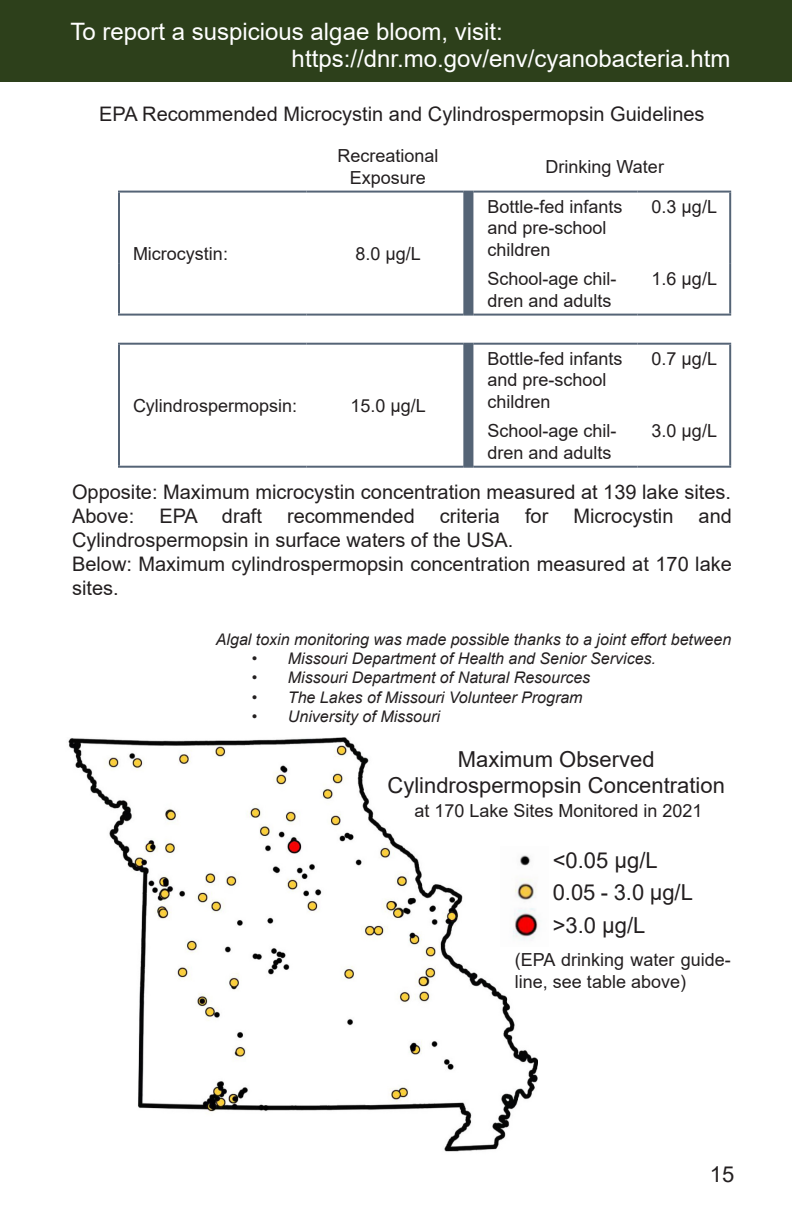
<style>
.page{position:relative;width:792px;height:1224px;background:#fff}
.page>*{position:absolute;margin:0;border:0;box-sizing:border-box;transform-origin:0 0}
.Body_Text{font:24px "Arial";color:#fff}
.Explanation_text{font:22px/26.4px "Arial";color:#231f20;text-align:center}
.Photo_Caption{font:20px/24px "Arial";color:#231f20}
.Bullets{font:18px/21.6px "Arial";color:#231f20}
.Explanation_text-2{font:18px "Arial";color:#231f20}
.Body_Text-2{font:italic 16px "Arial";color:#231f20}
</style>
<div class="page">
<img style="left:68px;top:737px;width:469px;height:415px">
<div style="left:0;top:0;width:792px;height:82px;background:#2d401b"></div>
<hr style="left:118px;top:191px;width:188px;height:2px;background:#556476">
<hr style="left:118px;top:193px;width:2px;height:71px;background:#556476">
<hr style="left:306px;top:191px;width:157px;height:2px;background:#556476">
<hr style="left:473px;top:191px;width:165px;height:2px;background:#556476">
<hr style="left:638px;top:191px;width:93px;height:2px;background:#556476">
<hr style="left:729px;top:193px;width:2px;height:71px;background:#556476">
<hr style="left:118px;top:264px;width:2px;height:50px;background:#556476">
<hr style="left:729px;top:264px;width:2px;height:50px;background:#556476">
<hr style="left:118px;top:314px;width:188px;height:2px;background:#556476">
<hr style="left:306px;top:314px;width:157px;height:2px;background:#556476">
<hr style="left:473px;top:314px;width:165px;height:2px;background:#556476">
<hr style="left:638px;top:314px;width:93px;height:2px;background:#556476">
<hr style="left:118px;top:343px;width:188px;height:2px;background:#556476">
<hr style="left:118px;top:345px;width:2px;height:71px;background:#556476">
<hr style="left:306px;top:343px;width:157px;height:2px;background:#556476">
<hr style="left:473px;top:343px;width:165px;height:2px;background:#556476">
<hr style="left:638px;top:343px;width:93px;height:2px;background:#556476">
<hr style="left:729px;top:345px;width:2px;height:71px;background:#556476">
<hr style="left:118px;top:416px;width:2px;height:50px;background:#556476">
<hr style="left:729px;top:416px;width:2px;height:50px;background:#556476">
<hr style="left:118px;top:466px;width:188px;height:2px;background:#556476">
<hr style="left:306px;top:466px;width:157px;height:2px;background:#556476">
<svg style="left:463px;top:191px;width:10px;height:277px;background:#6b7887"></svg>
<hr style="left:473px;top:466px;width:165px;height:2px;background:#556476">
<hr style="left:638px;top:466px;width:93px;height:2px;background:#556476">
<img style="left:500px;top:847px;width:38px;height:99px">
<p class="Body_Text" style="left:71px;top:16px;width:434px">To report a suspicious algae bloom, visit:</p>
<p class="Body_Text" style="left:292px;top:42px;width:440px">https://dnr.mo.gov/env/cyanobacteria.htm</p>
<p class="Photo_Caption" style="left:99px;top:102px;width:607px">EPA Recommended Microcystin and Cylindrospermopsin Guidelines</p>
<p class="Bullets" style="left:337px;top:145px;width:103px;text-align:center">Recreational<br>Exposure</p>
<p class="Bullets" style="left:546px;top:156px;width:120px">Drinking Water</p>
<p class="Bullets" style="left:133px;top:242px;width:97px">Microcystin:</p>
<p class="Bullets" style="left:356px;top:242px;width:67px">8.0 µg/L</p>
<p class="Bullets" style="left:133px;top:395px;width:166px">Cylindrospermopsin:</p>
<p class="Bullets" style="left:351px;top:395px;width:77px">15.0 µg/L</p>
<p class="Bullets" style="left:487px;top:195px;width:137px">Bottle-fed infants and pre-school children</p>
<p class="Bullets" style="left:652px;top:195px;width:67px">0.3 µg/L</p>
<p class="Bullets" style="left:487px;top:268px;width:131px">School-age chil&shy;dren and adults</p>
<p class="Bullets" style="left:652px;top:268px;width:67px">1.6 µg/L</p>
<p class="Bullets" style="left:487px;top:348px;width:137px">Bottle-fed infants and pre-school children</p>
<p class="Bullets" style="left:652px;top:348px;width:67px">0.7 µg/L</p>
<p class="Bullets" style="left:487px;top:420px;width:131px">School-age chil&shy;dren and adults</p>
<p class="Bullets" style="left:652px;top:420px;width:67px">3.0 µg/L</p>
<p class="Photo_Caption" style="left:72px;top:479px;width:661px">Opposite: Maximum microcystin concentration measured at 139 lake sites.</p>
<p class="Photo_Caption" style="left:72px;top:503px;width:64px">Above:</p>
<p class="Photo_Caption" style="left:159px;top:503px;width:104px">EPA draft</p>
<p class="Photo_Caption" style="left:287px;top:503px;width:129px">recommended</p>
<p class="Photo_Caption" style="left:440px;top:503px;width:61px">criteria</p>
<p class="Photo_Caption" style="left:525px;top:503px;width:25px">for</p>
<p class="Photo_Caption" style="left:573px;top:503px;width:101px">Microcystin</p>
<p class="Photo_Caption" style="left:699px;top:503px;width:35px">and</p>
<p class="Photo_Caption" style="left:72px;top:527px;width:443px">Cylindrospermopsin in surface waters of the USA.</p>
<p class="Photo_Caption" style="left:72px;top:551px;width:661px">Below: Maximum cylindrospermopsin concentration measured at 170 lake sites.</p>
<p class="Body_Text-2" style="left:216px;top:629px;width:517px">Algal toxin monitoring was made possible thanks to a joint effort between</p>
<p class="Body_Text-2" style="left:252px;top:648px;width:406px">• Missouri Department of Health and Senior Services.</p>
<p class="Body_Text-2" style="left:252px;top:667px;width:340px">• Missouri Department of Natural Resources</p>
<p class="Body_Text-2" style="left:252px;top:687px;width:332px">• The Lakes of Missouri Volunteer Program</p>
<p class="Body_Text-2" style="left:252px;top:706px;width:190px">• University of Missouri</p>
<p class="Explanation_text" style="left:387px;top:746px;width:339px">Maximum Observed<br>Cylindrospermopsin Concentration</p>
<p class="Explanation_text-2" style="left:414px;top:798px;width:290px">at 170 Lake Sites Monitored in 2021</p>
<p class="Explanation_text" style="left:553px;top:847px;width:107px">&lt;0.05 µg/L</p>
<p class="Explanation_text" style="left:553px;top:879px;width:142px">0.05 - 3.0 µg/L</p>
<p class="Explanation_text" style="left:553px;top:912px;width:94px">&gt;3.0 µg/L</p>
<p class="Bullets" style="left:515px;top:949px;width:217px">(EPA drinking water guide&shy;line, see table above)</p>
<p class="Explanation_text" style="left:710px;top:1161px;width:26px">15</p>
</div>
